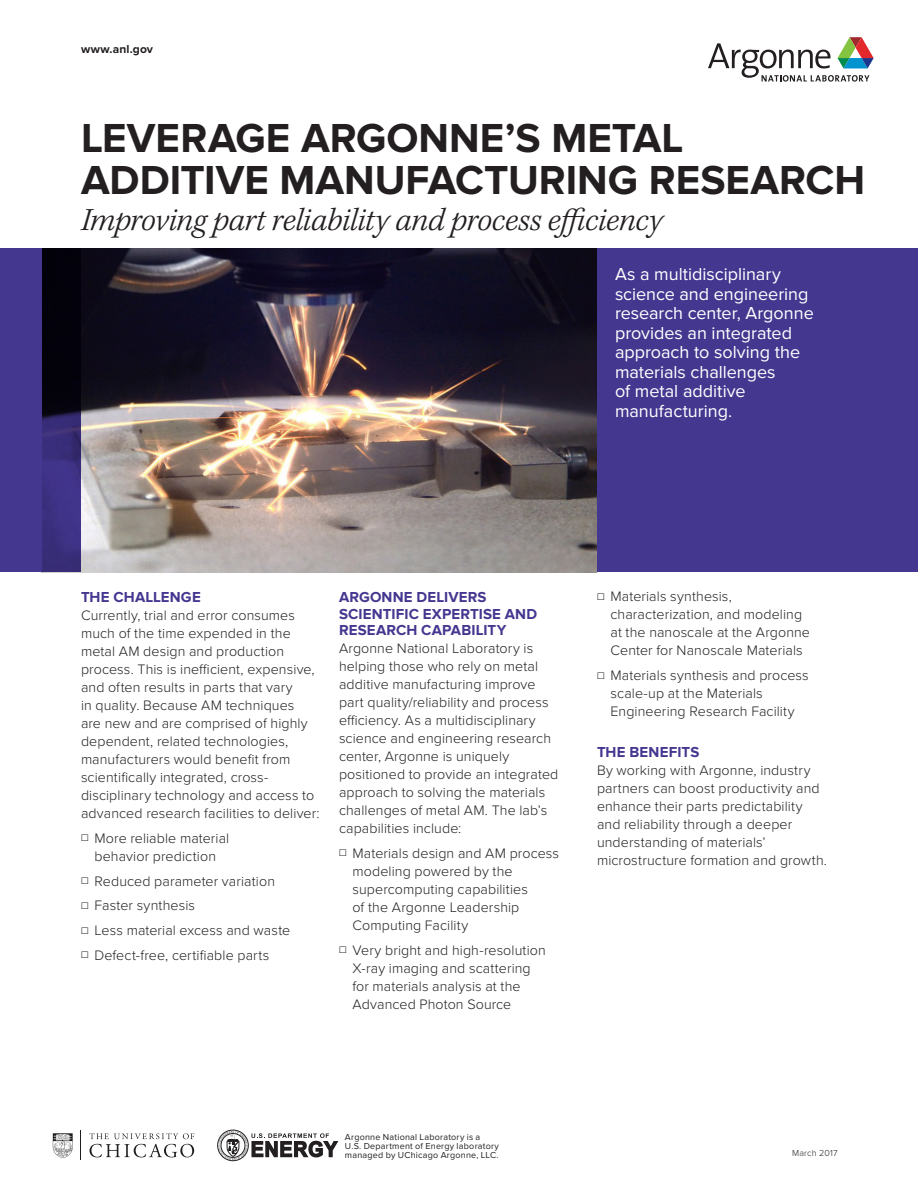
<style>
.page{position:relative;width:918px;height:1188px;background:#fff}
.page>*{position:absolute;margin:0;border:0;box-sizing:border-box;transform-origin:0 0}
._01_headline{font:700 42px/42px "Proxima Nova";color:#231f20}
._02_subheadline{font:italic 300 33px "Kepler Std";letter-spacing:-.01em;color:#231f20}
._01_sidebar_text{font:18px/19.5px "Proxima Nova";color:#fff}
._01_subhead{font:700 15px/16.5px "Proxima Nova";letter-spacing:.01em;color:#443790}
._04_body{font:300 14.25px/18px "Proxima Nova";letter-spacing:.005em;color:#231f20}
._02_header__www_anl{font:700 12px "Proxima Nova";letter-spacing:.01em;color:#231f20}
.t1{font:9px/8.9px "Proxima Nova";letter-spacing:.025em;color:#231f20}
._10_date{font:300 9px "Proxima Nova";letter-spacing:.025em;color:#231f20}
.s1{font-size:11.4px}
</style>
<div class="page">
<svg style="left:708px;top:37px;width:166px;height:45px"></svg>
<svg style="left:89px;top:1133px;width:105px;height:24px"></svg>
<svg style="left:53px;top:1133px;width:20px;height:25px"></svg>
<svg style="left:217px;top:1130px;width:121px;height:31px"></svg>
<img style="left:81px;top:248px;width:516px;height:324px">
<svg style="left:42px;top:248px;width:39px;height:324px;background:#1e1743"></svg>
<div style="left:0;top:248px;width:42px;height:324px;background:#443790"></div>
<div style="left:597px;top:248px;width:321px;height:324px;background:#443790"></div>
<p class="_02_header__www_anl" style="left:81px;top:42px;width:74px">www.anl.gov</p>
<p class="_01_headline" style="left:81px;top:119px;width:786px">LEVERAGE ARGONNE’S METAL<br>ADDITIVE MANUFACTURING RESEARCH</p>
<p class="_02_subheadline" style="left:81px;top:201px;width:583px">Improving part reliability and process efficiency</p>
<p class="_01_sidebar_text" style="left:615px;top:265px;width:200px">As a multidisciplinary science and engineering research center, Argonne provides an integrated approach to solving the materials challenges<br>of metal additive manufacturing.</p>
<p class="_01_subhead" style="left:81px;top:590px;width:121px">THE CHALLENGE</p>
<p class="_04_body" style="left:81px;top:607px;width:240px">Currently, trial and error consumes much of the time expended in the metal AM design and production process. This is inefficient, expensive, and often results in parts that vary<br>in quality. Because AM techniques<br>are new and are comprised of highly dependent, related technologies, manufacturers would benefit from scientifically integrated, cross&shy;disciplinary technology and access to advanced research facilities to deliver:</p>
<p class="_04_body" style="left:81px;top:830px;width:150px;text-align:center"><span class="s1">☐</span> More reliable material behavior prediction</p>
<p class="_04_body" style="left:81px;top:872px;width:196px"><span class="s1">☐</span> Reduced parameter variation</p>
<p class="_04_body" style="left:81px;top:897px;width:116px"><span class="s1">☐</span> Faster synthesis</p>
<p class="_04_body" style="left:81px;top:922px;width:211px"><span class="s1">☐</span> Less material excess and waste</p>
<p class="_04_body" style="left:81px;top:947px;width:190px"><span class="s1">☐</span> Defect-free, certifiable parts</p>
<p class="_01_subhead" style="left:339px;top:590px;width:200px">ARGONNE DELIVERS<br>SCIENTIFIC EXPERTISE AND<br>RESEARCH CAPABILITY</p>
<p class="_04_body" style="left:339px;top:640px;width:221px">Argonne National Laboratory is helping those who rely on metal additive manufacturing improve part quality/reliability and process efficiency. As a multidisciplinary science and engineering research center, Argonne is uniquely positioned to provide an integrated approach to solving the materials challenges of metal AM. The lab’s capabilities include:</p>
<p class="_04_body" style="left:352px;top:845px;width:208px;text-indent:-14px"><span class="s1">☐</span> Materials design and AM process modeling powered by the supercomputing capabilities<br>of the Argonne Leadership<br>Computing Facility</p>
<p class="_04_body" style="left:352px;top:941px;width:195px;text-indent:-14px"><span class="s1">☐</span> Very bright and high-resolution<br>X-ray imaging and scattering for materials analysis at the<br>Advanced Photon Source</p>
<p class="_04_body" style="left:610px;top:588px;width:201px;text-indent:-14px"><span class="s1">☐</span> Materials synthesis, characterization, and modeling at the nanoscale at the Argonne<br>Center for Nanoscale Materials</p>
<p class="_04_body" style="left:610px;top:667px;width:200px;text-indent:-14px"><span class="s1">☐</span> Materials synthesis and process scale-up at the Materials<br>Engineering Research Facility</p>
<p class="_01_subhead" style="left:597px;top:745px;width:104px">THE BENEFITS</p>
<p class="_04_body" style="left:597px;top:762px;width:232px">By working with Argonne, industry partners can boost productivity and enhance their parts predictability and reliability through a deeper understanding of materials’ microstructure formation and growth.</p>
<p class="t1" style="left:345px;top:1133px;width:155px">Argonne National Laboratory is a<br>U.S. Department of Energy laboratory managed by UChicago Argonne, LLC.</p>
<p class="_10_date" style="left:792px;top:1148px;width:47px">March 2017</p>
</div>
